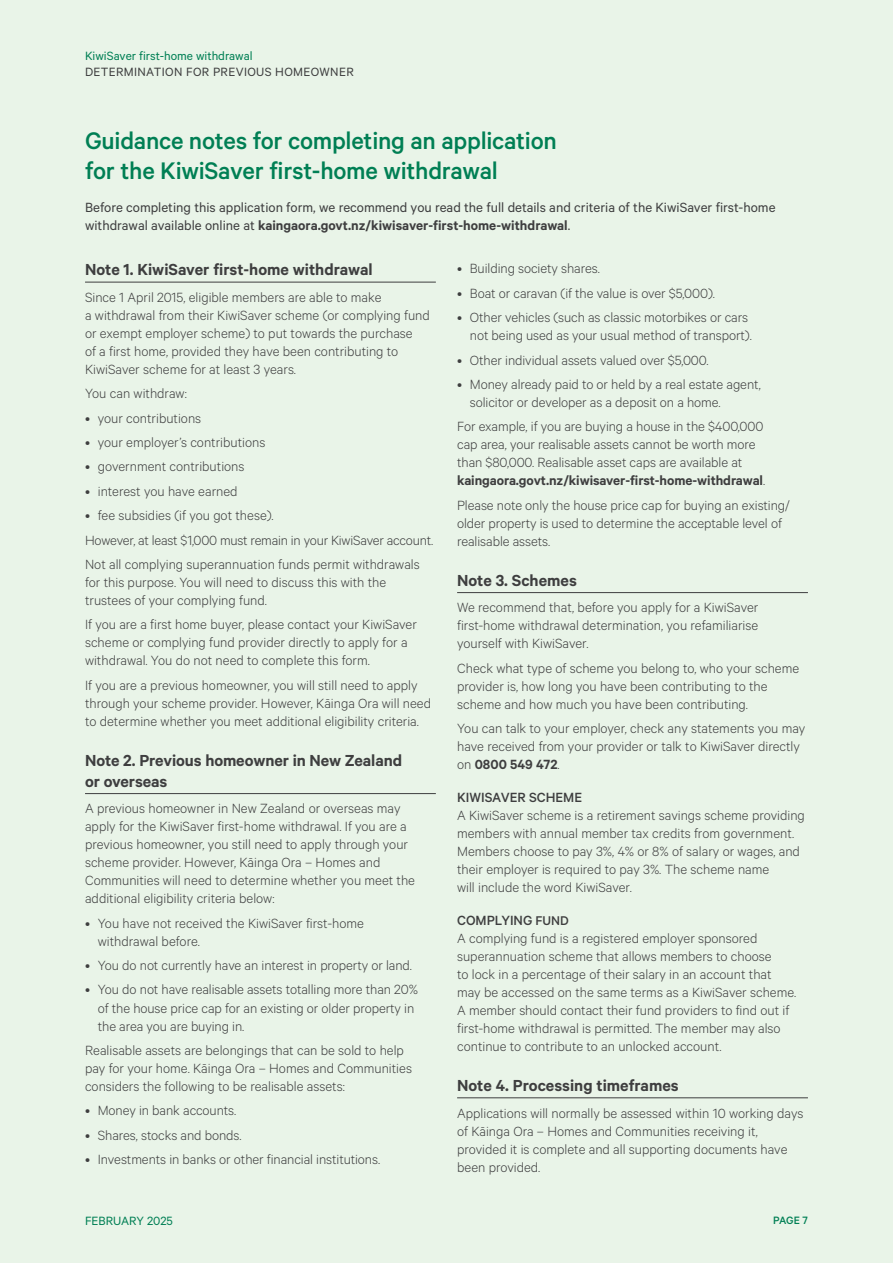
<style>
.page{position:relative;width:893px;height:1263px;background:#fff}
.page>*{position:absolute;margin:0;border:0;box-sizing:border-box;transform-origin:0 0}
.t1{font:500 27px/30px "Calibre";letter-spacing:-.01em;color:#007f54}
.t2{font:600 18px/21px "Calibre";color:#3e3e3f}
.t3{font:300 15px/18px "Calibre";color:#3e3e3f}
.t4{font:15px/18px "Calibre";color:#3e3e3f}
.t5{font:500 15px "Calibre";color:#3e3e3f}
.t6{font:13.5px "Calibre";color:#007f54}
.t7{font:13.5px "Calibre";letter-spacing:.025em;color:#3e3e3f}
.t8{font:500 12px "Calibre";color:#007f54}
.s1{font-weight:600}
.s2{font-weight:500}
.s3{font-weight:500;font-size:14.25px}
</style>
<div class="page">
<div style="left:1px;top:0;width:892px;height:1263px;background:#e9f4e8"></div>
<hr style="left:457px;top:592px;width:351px;height:1px;background:#3e3e3f">
<hr style="left:457px;top:1097px;width:351px;height:1px;background:#3e3e3f">
<hr style="left:85px;top:282px;width:351px;height:1px;background:#3e3e3f">
<hr style="left:85px;top:793px;width:351px;height:1px;background:#3e3e3f">
<p class="t6" style="left:85px;top:48px;width:169px">KiwiSaver first-home withdrawal</p>
<p class="t7" style="left:85px;top:64px;width:270px">DETERMINATION FOR PREVIOUS HOMEOWNER</p>
<h1 class="t1" style="left:85px;top:125px;width:473px">Guidance notes for completing an application for the KiwiSaver first-home withdrawal</h1>
<p class="t4" style="left:85px;top:198px;width:692px">Before completing this application form, we recommend you read the full details and criteria of the KiwiSaver first-home withdrawal available online at <span class="s1">kaingaora.govt.nz/kiwisaver-first-home-withdrawal</span>.</p>
<p class="t2" style="left:85px;top:259px;width:289px">Note 1. KiwiSaver first-home withdrawal</p>
<p class="t3" style="left:85px;top:288px;width:346px">Since 1 April 2015, eligible members are able to make<br>a withdrawal from their KiwiSaver scheme (or complying fund or exempt employer scheme) to put towards the purchase<br>of a first home, provided they have been contributing to KiwiSaver scheme for at least 3 years.</p>
<p class="t3" style="left:85px;top:384px;width:103px">You can withdraw:</p>
<p class="t3" style="left:85px;top:408px;width:118px">• your contributions</p>
<p class="t3" style="left:85px;top:433px;width:182px">• your employer’s contributions</p>
<p class="t3" style="left:85px;top:457px;width:161px">• government contributions</p>
<p class="t3" style="left:85px;top:481px;width:154px">• interest you have earned</p>
<p class="t3" style="left:85px;top:503px;width:350px;line-height:24.3px">• fee subsidies (if you got these).<br>However, at least $1,000 must remain in your KiwiSaver account.<br>Not all complying superannuation funds permit withdrawals</p>
<p class="t3" style="left:85px;top:573px;width:303px">for this purpose. You will need to discuss this with the trustees of your complying fund.</p>
<p class="t3" style="left:85px;top:615px;width:333px">If you are a first home buyer, please contact your KiwiSaver scheme or complying fund provider directly to apply for a withdrawal. You do not need to complete this form.</p>
<p class="t3" style="left:85px;top:675px;width:348px">If you are a previous homeowner, you will still need to apply through your scheme provider. However, Kāinga Ora will need to determine whether you meet additional eligibility criteria.</p>
<p class="t2" style="left:85px;top:749px;width:318px">Note 2. Previous homeowner in New Zealand or overseas</p>
<p class="t3" style="left:85px;top:799px;width:332px">A previous homeowner in New Zealand or overseas may apply for the KiwiSaver first-home withdrawal. If you are a previous homeowner, you still need to apply through your scheme provider. However, Kāinga Ora – Homes and Communities will need to determine whether you meet the additional eligibility criteria below:</p>
<p class="t3" style="left:98px;top:913px;width:268px;text-indent:-13px">• You have not received the KiwiSaver first-home withdrawal before.</p>
<p class="t3" style="left:85px;top:956px;width:328px">• You do not currently have an interest in property or land.</p>
<p class="t3" style="left:98px;top:980px;width:322px;text-indent:-13px">• You do not have realisable assets totalling more than 20% of the house price cap for an existing or older property in the area you are buying in.</p>
<p class="t3" style="left:85px;top:1040px;width:328px">Realisable assets are belongings that can be sold to help pay for your home. Kāinga Ora – Homes and Communities considers the following to be realisable assets:</p>
<p class="t3" style="left:85px;top:1101px;width:153px">• Money in bank accounts.</p>
<p class="t3" style="left:85px;top:1125px;width:158px">• Shares, stocks and bonds.</p>
<p class="t3" style="left:85px;top:1150px;width:297px">• Investments in banks or other financial institutions.</p>
<p class="t3" style="left:457px;top:259px;width:144px">• Building society shares.</p>
<p class="t3" style="left:457px;top:283px;width:259px">• Boat or caravan (if the value is over $5,000).</p>
<p class="t3" style="left:457px;top:308px;width:296px;text-align:right">• Other vehicles (such as classic motorbikes or cars not being used as your usual method of transport).</p>
<p class="t3" style="left:457px;top:350px;width:253px">• Other individual assets valued over $5,000.</p>
<p class="t3" style="left:470px;top:375px;width:293px;text-indent:-13px">• Money already paid to or held by a real estate agent, solicitor or developer as a deposit on a home.</p>
<p class="t3" style="left:457px;top:417px;width:309px">For example, if you are buying a house in the $400,000 cap area, your realisable assets cannot be worth more than $80,000. Realisable asset caps are available at <span class="s1">kaingaora.govt.nz/kiwisaver-first-home-withdrawal</span>.</p>
<p class="t3" style="left:457px;top:495px;width:334px">Please note only the house price cap for buying an existing/ older property is used to determine the acceptable level of realisable assets.</p>
<p class="t2" style="left:457px;top:569px;width:121px">Note 3. Schemes</p>
<p class="t3" style="left:457px;top:598px;width:303px;text-align:justify">We recommend that, before you apply for a KiwiSaver first-home withdrawal determination, you refamiliarise yourself with KiwiSaver.</p>
<p class="t3" style="left:457px;top:658px;width:344px">Check what type of scheme you belong to, who your scheme provider is, how long you have been contributing to the scheme and how much you have been contributing.</p>
<p class="t3" style="left:457px;top:719px;width:350px">You can talk to your employer, check any statements you may have received from your provider or talk to KiwiSaver directly on <span class="s1">0800 549 472</span>.</p>
<p class="t5" style="left:457px;top:788px;width:127px">KIWISAVER SCHEME</p>
<p class="t3" style="left:457px;top:806px;width:349px">A KiwiSaver scheme is a retirement savings scheme providing members with annual member tax credits from government.<br>Members choose to pay 3%, 4% or 8% of salary or wages, and their employer is required to pay 3%. The scheme name<br>will include the word KiwiSaver.</p>
<p class="t3" style="left:457px;top:910px;width:341px"><span class="s2">COMPLYING</span> <span class="s3">FUND<br></span>A complying fund is a registered employer sponsored superannuation scheme that allows members to choose<br>to lock in a percentage of their salary in an account that may be accessed on the same terms as a KiwiSaver scheme.<br>A member should contact their fund providers to find out if first-home withdrawal is permitted. The member may also continue to contribute to an unlocked account.</p>
<p class="t2" style="left:457px;top:1074px;width:223px">Note 4. Processing timeframes</p>
<p class="t3" style="left:457px;top:1103px;width:348px">Applications will normally be assessed within 10 working days of Kāinga Ora – Homes and Communities receiving it, provided it is complete and all supporting documents have been provided.</p>
<p class="t6" style="left:85px;top:1213px;width:89px">FEBRUARY 2025</p>
<p class="t8" style="left:773px;top:1213px;width:36px">PAGE 7</p>
</div>
